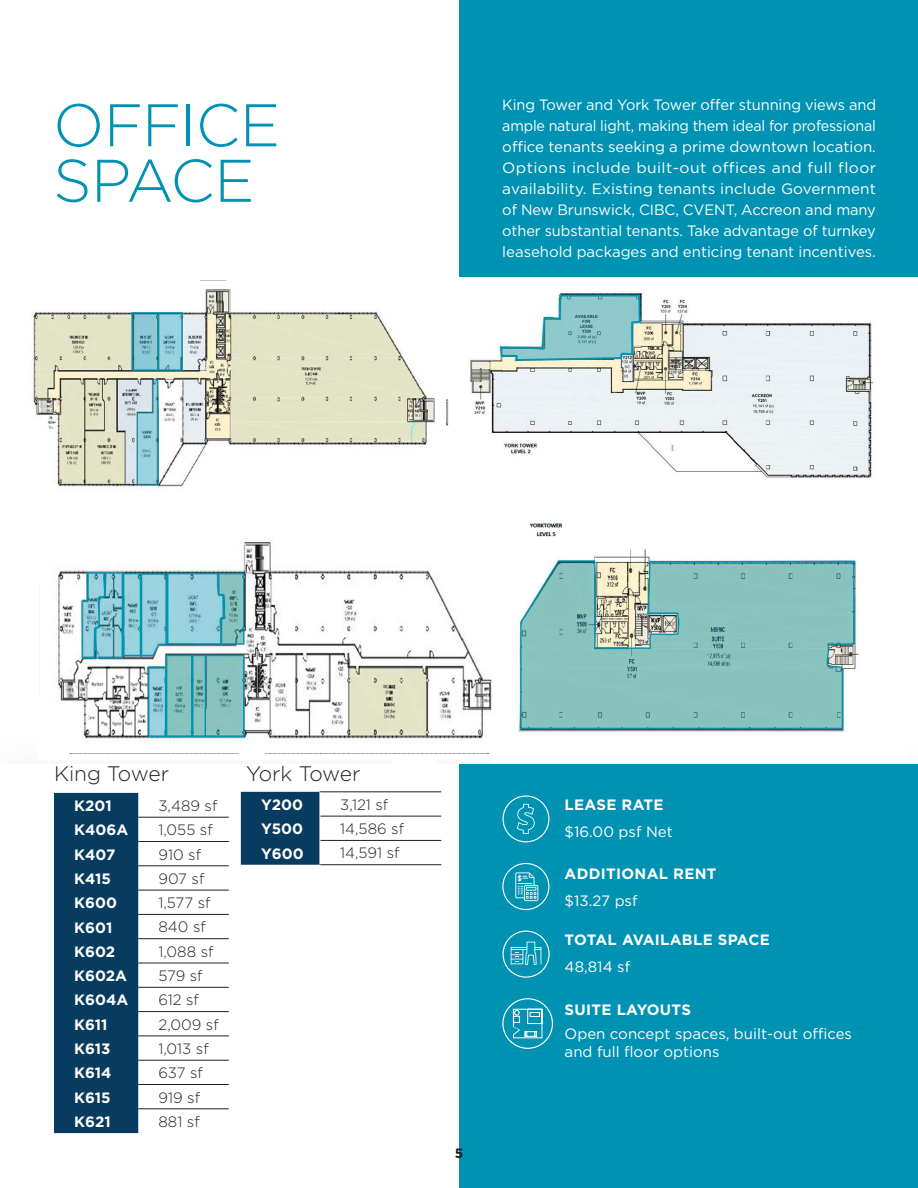
<style>
.page{position:relative;width:918px;height:1188px;background:#fff}
.page>*{position:absolute;margin:0;border:0;box-sizing:border-box;transform-origin:0 0}
.Page_Headline{font:300 60px/55.5px "Gotham";letter-spacing:-.01em;color:#0092b3}
.t1{font:300 21px "Gotham";letter-spacing:-.015em;color:#231f20}
.Body_Copy___standard{font:15px/21px "Gotham";color:#fff;text-align:justify}
.t2{font:300 15px "Gotham";color:#231f20}
.Paragraph_Style{font:15px/18px "Gotham";color:#fff}
.t3{font:700 15px "Gotham";color:#fff}
.t4{font:700 15px "Gotham";letter-spacing:.02em;color:#fff}
.t5{font:700 13.5px "Gotham";color:#231f20}
</style>
<div class="page">
<div style="left:459px;top:0;width:459px;height:1188px;background:#0092b3"></div>
<div style="left:54px;top:793px;width:84px;height:340px;background:#083b60"></div>
<hr style="left:138px;top:817px;width:91px;height:1px;background:#231f20">
<hr style="left:138px;top:841px;width:91px;height:1px;background:#231f20">
<hr style="left:138px;top:866px;width:91px;height:1px;background:#231f20">
<hr style="left:138px;top:890px;width:91px;height:1px;background:#231f20">
<hr style="left:138px;top:914px;width:91px;height:1px;background:#231f20">
<hr style="left:138px;top:938px;width:91px;height:1px;background:#231f20">
<hr style="left:138px;top:963px;width:91px;height:1px;background:#231f20">
<hr style="left:138px;top:987px;width:91px;height:1px;background:#231f20">
<hr style="left:138px;top:1011px;width:91px;height:1px;background:#231f20">
<hr style="left:138px;top:1036px;width:91px;height:1px;background:#231f20">
<hr style="left:138px;top:1060px;width:91px;height:1px;background:#231f20">
<hr style="left:138px;top:1084px;width:91px;height:1px;background:#231f20">
<hr style="left:138px;top:1109px;width:91px;height:1px;background:#231f20">
<div style="left:69px;top:278px;width:849px;height:485px;background:#fff"></div>
<img style="left:453px;top:281px;width:455px;height:216px">
<img style="left:493px;top:538px;width:415px;height:225px">
<img style="left:57px;top:537px;width:441px;height:216px">
<img style="left:32px;top:281px;width:414px;height:221px">
<svg style="left:503px;top:795px;width:46px;height:47px"></svg>
<svg style="left:502px;top:863px;width:47px;height:47px"></svg>
<svg style="left:503px;top:931px;width:47px;height:47px"></svg>
<svg style="left:502px;top:998px;width:51px;height:51px"></svg>
<hr style="left:320px;top:792px;width:121px;height:1px;background:#231f20">
<hr style="left:320px;top:816px;width:121px;height:1px;background:#231f20">
<hr style="left:320px;top:840px;width:121px;height:1px;background:#231f20">
<hr style="left:320px;top:864px;width:121px;height:1px;background:#231f20">
<div style="left:241px;top:792px;width:80px;height:73px;background:#083b60"></div>
<p class="Page_Headline" style="left:53px;top:96px;width:228px">OFFICE<br>SPACE</p>
<p class="Body_Copy___standard" style="left:502px;top:94px;width:375px">King Tower and York Tower offer stunning views and ample natural light, making them ideal for professional office tenants seeking a prime downtown location.<br>Options include built-out offices and full floor availability. Existing tenants include Government of New Brunswick, CIBC, CVENT, Accreon and many other substantial tenants. Take advantage of turnkey leasehold packages and enticing tenant incentives.</p>
<p class="t1" style="left:54px;top:761px;width:117px">King Tower</p>
<p class="t1" style="left:246px;top:761px;width:116px">York Tower</p>
<p class="t3" style="left:261px;top:795px;width:43px">Y200</p>
<p class="t2" style="left:340px;top:795px;width:50px">3,121 sf</p>
<p class="t3" style="left:261px;top:819px;width:44px">Y500</p>
<p class="t2" style="left:340px;top:819px;width:65px">14,586 sf</p>
<p class="t3" style="left:261px;top:843px;width:44px">Y600</p>
<p class="t2" style="left:340px;top:844px;width:61px">14,591 sf</p>
<p class="t3" style="left:74px;top:796px;width:39px">K201</p>
<p class="t2" style="left:158px;top:796px;width:60px">3,489 sf</p>
<p class="t3" style="left:74px;top:820px;width:56px">K406A</p>
<p class="t2" style="left:158px;top:820px;width:56px">1,055 sf</p>
<p class="t3" style="left:74px;top:844px;width:43px">K407</p>
<p class="t2" style="left:158px;top:845px;width:44px">910 sf</p>
<p class="t3" style="left:74px;top:869px;width:38px">K415</p>
<p class="t2" style="left:158px;top:869px;width:48px">907 sf</p>
<p class="t3" style="left:74px;top:893px;width:44px">K600</p>
<p class="t2" style="left:158px;top:893px;width:54px">1,577 sf</p>
<p class="t3" style="left:74px;top:917px;width:40px">K601</p>
<p class="t2" style="left:158px;top:918px;width:49px">840 sf</p>
<p class="t3" style="left:74px;top:942px;width:43px">K602</p>
<p class="t2" style="left:158px;top:942px;width:57px">1,088 sf</p>
<p class="t3" style="left:74px;top:966px;width:54px">K602A</p>
<p class="t2" style="left:158px;top:966px;width:46px">579 sf</p>
<p class="t3" style="left:74px;top:990px;width:56px">K604A</p>
<p class="t2" style="left:158px;top:991px;width:42px">612 sf</p>
<p class="t3" style="left:74px;top:1015px;width:35px">K611</p>
<p class="t2" style="left:158px;top:1015px;width:62px">2,009 sf</p>
<p class="t3" style="left:74px;top:1039px;width:38px">K613</p>
<p class="t2" style="left:158px;top:1039px;width:52px">1,013 sf</p>
<p class="t3" style="left:74px;top:1063px;width:39px">K614</p>
<p class="t2" style="left:158px;top:1063px;width:46px">637 sf</p>
<p class="t3" style="left:74px;top:1087px;width:38px">K615</p>
<p class="t2" style="left:158px;top:1088px;width:43px">919 sf</p>
<p class="t3" style="left:74px;top:1112px;width:38px">K621</p>
<p class="t2" style="left:158px;top:1112px;width:43px">881 sf</p>
<p class="t5" style="left:455px;top:1144px;width:10px">5</p>
<p class="t4" style="left:565px;top:795px;width:100px">LEASE RATE</p>
<p class="Paragraph_Style" style="left:565px;top:823px;width:110px">$16.00 psf Net</p>
<p class="t4" style="left:565px;top:863px;width:154px">ADDITIONAL RENT</p>
<p class="Paragraph_Style" style="left:565px;top:891px;width:74px">$13.27 psf</p>
<p class="t4" style="left:565px;top:930px;width:207px">TOTAL AVAILABLE SPACE</p>
<p class="Paragraph_Style" style="left:565px;top:958px;width:67px">48,814 sf</p>
<p class="t4" style="left:565px;top:1000px;width:128px">SUITE LAYOUTS</p>
<p class="Paragraph_Style" style="left:565px;top:1024px;width:289px">Open concept spaces, built-out offices and full floor options</p>
</div>
